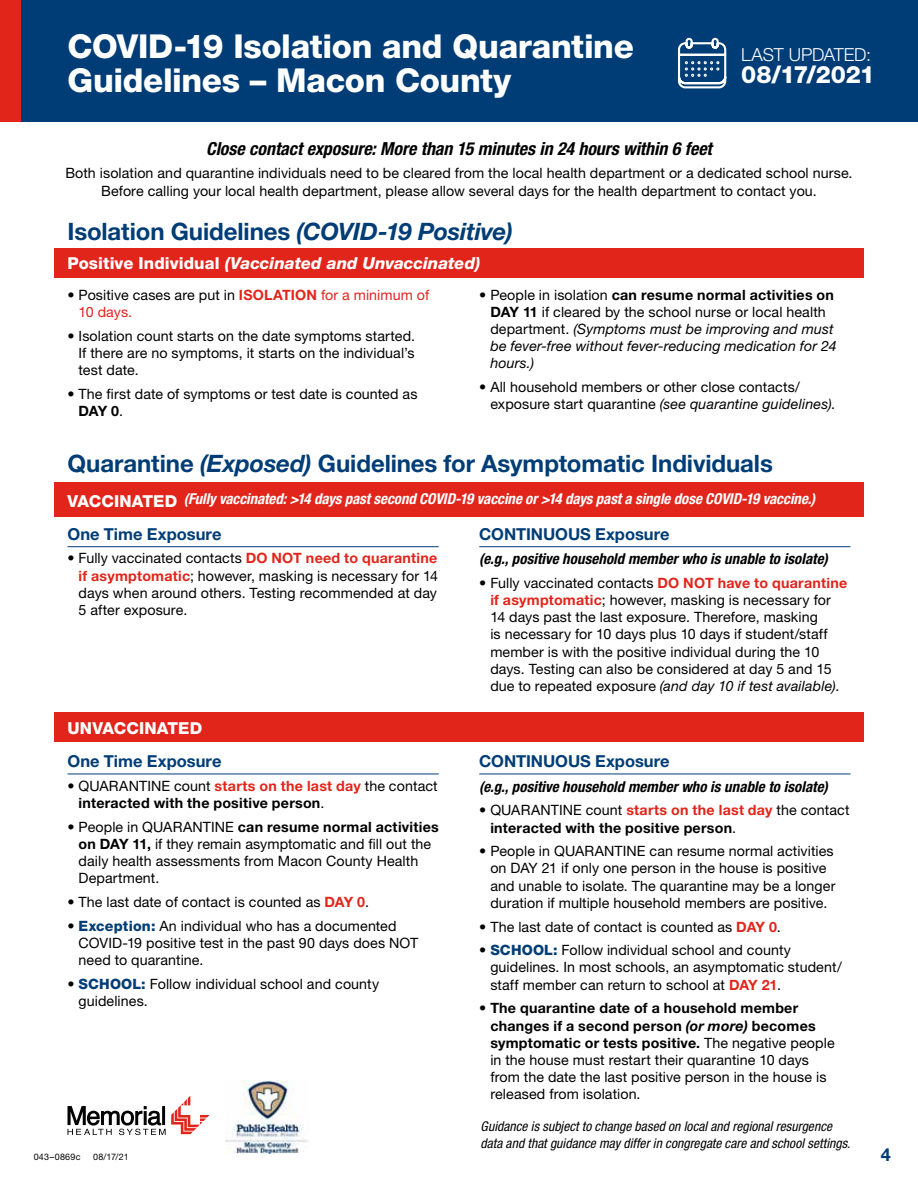
<style>
.page{position:relative;width:918px;height:1188px;background:#fff}
.page>*{position:absolute;margin:0;border:0;box-sizing:border-box;transform-origin:0 0}
.t1{font:800 33px/34.5px "Helvetica Neue LT Pro";letter-spacing:-.01em;color:#fff}
.t2{font:700 24px "Helvetica Neue LT Pro";letter-spacing:-.005em;color:#003d76}
.t3{font:800 24px "Helvetica Neue LT Pro";letter-spacing:-.005em;color:#fff}
.t4{font:italic 700 condensed 18px "Helvetica Neue LT Pro";color:#000}
.t5{font:300 18px "Helvetica Neue LT Pro";letter-spacing:-.015em;color:#fff}
.t6{font:700 18px "Helvetica Neue LT Pro";color:#003d76}
.t7{font:700 16.5px "Helvetica Neue LT Pro";color:#003d76}
.t8{font:italic 800 16.5px "Helvetica Neue LT Pro";color:#fff}
.t9{font:800 16.5px "Helvetica Neue LT Pro";letter-spacing:.01em;color:#fff}
.t10{font:italic 700 condensed 15px "Helvetica Neue LT Pro";letter-spacing:-.005em;color:#fff}
.t11{font:italic 700 condensed 15px "Helvetica Neue LT Pro";letter-spacing:.005em;color:#000}
.t12{font:14.25px/17.1px "Helvetica Neue LT Pro";letter-spacing:.005em;color:#000}
.t13{font:italic 14.25px/17.1px "Helvetica Neue LT Pro";letter-spacing:.01em;color:#000}
.t14{font:700 14.25px/17.1px "Helvetica Neue LT Pro";letter-spacing:.015em;color:#000}
.t15{font:italic condensed 13.5px/16.2px "Helvetica Neue LT Pro";letter-spacing:.005em;color:#000}
.t16{font:9px "Helvetica Neue LT Pro";letter-spacing:.025em;color:#000}
.s1{font-style:italic}
.s2{font-style:normal}
.s3{font-weight:700;color:#e1251b}
.s4{color:#e1251b}
.s5{font-weight:700}
.s6{font-weight:700;font-style:normal}
.s7{font-weight:800;font-style:normal;font-stretch:normal;font-size:16.5px}
.s8{font-weight:400}
.s9{font-weight:800;color:#003d76}
.s10{font-weight:700;font-style:italic}
</style>
<div class="page">
<div style="left:0;top:0;width:918px;height:122px;background:#003d76"></div>
<div style="left:0;top:0;width:20px;height:122px;background:#e1251b"></div>
<svg style="left:678px;top:37px;width:49px;height:52px"></svg>
<div style="left:54px;top:248px;width:810px;height:30px;background:#e1251b"></div>
<div style="left:54px;top:482px;width:810px;height:34px;background:#e1251b"></div>
<hr style="left:68px;top:546px;width:371px;height:1px;background:#003d76">
<hr style="left:479px;top:546px;width:371px;height:1px;background:#003d76">
<div style="left:54px;top:712px;width:810px;height:30px;background:#e1251b"></div>
<hr style="left:68px;top:774px;width:371px;height:1px;background:#003d76">
<hr style="left:479px;top:774px;width:371px;height:1px;background:#003d76">
<svg style="left:68px;top:1096px;width:142px;height:39px"></svg>
<img style="left:226px;top:1081px;width:81px;height:72px">
<h1 class="t1" style="left:68px;top:28px;width:568px">COVID-19 Isolation and Quarantine<br>Guidelines – Macon County</h1>
<p class="t5" style="left:741px;top:43px;width:131px">LAST UPDATED:</p>
<h2 class="t3" style="left:741px;top:60px;width:135px">08/17/2021</h2>
<p class="t4" style="left:206px;top:137px;width:507px">Close contact exposure: More than 15 minutes in 24 hours within 6 feet</p>
<p class="t12" style="left:65px;top:164px;width:789px;text-align:center">Both isolation and quarantine individuals need to be cleared from the local health department or a dedicated school nurse.<br>Before calling your local health department, please allow several days for the health department to contact you.</p>
<h2 class="t2" style="left:68px;top:217px;width:447px">Isolation Guidelines <span class="s1">(COVID-19 Positive)</span></h2>
<p class="t8" style="left:68px;top:254px;width:414px"><span class="s2">Positive Individual</span> (Vaccinated and Unvaccinated)</p>
<p class="t12" style="left:79px;top:286px;width:352px;text-indent:-11px">• Positive cases are put in <span class="s3">ISOLATION</span> <span class="s4">for a minimum of<br>10 days.</span></p>
<p class="t12" style="left:79px;top:327px;width:338px;text-align:justify;text-indent:-11px">• Isolation count starts on the date symptoms started.<br>If there are no symptoms, it starts on the individual’s test date.</p>
<p class="t12" style="left:79px;top:385px;width:340px;text-indent:-11px">• The first date of symptoms or test date is counted as<br><span class="s5">DAY 0</span>.</p>
<p class="t13" style="left:490px;top:286px;width:348px;text-indent:-11px"><span class="s2">• People in isolation</span> <span class="s6">can resume normal activities on DAY 11</span> <span class="s2">if cleared by the school nurse or local health department.</span> (Symptoms must be improving and must be fever-free without fever-reducing medication for 24 hours.)</p>
<p class="t12" style="left:490px;top:378px;width:346px;text-indent:-11px">• All household members or other close contacts/ exposure start quarantine <span class="s1">(see quarantine guidelines)</span>.</p>
<h2 class="t2" style="left:68px;top:448px;width:707px">Quarantine <span class="s1">(Exposed)</span> Guidelines for Asymptomatic Individuals</h2>
<p class="t10" style="left:68px;top:489px;width:749px"><span class="s7">VACCINATED</span> (Fully vaccinated: &gt;14 days past second COVID-19 vaccine or &gt;14 days past a single dose COVID-19 vaccine.)</p>
<p class="t7" style="left:68px;top:524px;width:155px">One Time Exposure</p>
<p class="t12" style="left:79px;top:549px;width:361px;text-align:justify;text-indent:-11px">• Fully vaccinated contacts <span class="s3">DO NOT need to quarantine if asymptomatic</span>; however, masking is necessary for 14 days when around others. Testing recommended at day 5 after exposure.</p>
<p class="t7" style="left:479px;top:524px;width:192px">CONTINUOUS Exposure</p>
<p class="t11" style="left:479px;top:550px;width:350px">(e.g., positive household member who is unable to isolate)</p>
<p class="t12" style="left:490px;top:574px;width:358px;text-indent:-11px">• Fully vaccinated contacts <span class="s3">DO NOT have to quarantine if asymptomatic</span>; however, masking is necessary for 14 days past the last exposure. Therefore, masking<br>is necessary for 10 days plus 10 days if student/staff member is with the positive individual during the 10 days. Testing can also be considered at day 5 and 15 due to repeated exposure <span class="s1">(and day 10 if test available)</span>.</p>
<p class="t9" style="left:68px;top:718px;width:136px">UNVACCINATED</p>
<p class="t7" style="left:68px;top:751px;width:155px">One Time Exposure</p>
<p class="t14" style="left:79px;top:777px;width:361px;text-indent:-11px"><span class="s8">• QUARANTINE count</span> <span class="s4">starts on the last day</span> <span class="s8">the contact </span>interacted with the positive person<span class="s8">.</span></p>
<p class="t12" style="left:79px;top:818px;width:362px;text-indent:-11px">• People in QUARANTINE <span class="s5">can resume normal activities on DAY 11,</span> if they remain asymptomatic and fill out the daily health assessments from Macon County Health Department.</p>
<p class="t12" style="left:68px;top:893px;width:303px">• The last date of contact is counted as <span class="s3">DAY 0</span>.</p>
<p class="t12" style="left:79px;top:917px;width:341px;text-indent:-11px">• <span class="s9">Exception:</span> An individual who has a documented<br>COVID-19 positive test in the past 90 days does NOT need to quarantine.</p>
<p class="t12" style="left:79px;top:975px;width:302px;text-indent:-11px">• <span class="s9">SCHOOL:</span> Follow individual school and county guidelines.</p>
<p class="t16" style="left:34px;top:1152px;width:48px">043–0869c</p>
<p class="t16" style="left:93px;top:1152px;width:37px">08/17/21</p>
<p class="t7" style="left:479px;top:751px;width:192px">CONTINUOUS Exposure</p>
<p class="t11" style="left:479px;top:777px;width:350px">(e.g., positive household member who is unable to isolate)</p>
<p class="t14" style="left:490px;top:801px;width:361px;text-indent:-11px"><span class="s8">• QUARANTINE count</span> <span class="s4">starts on the last day</span> <span class="s8">the contact </span>interacted with the positive person<span class="s8">.</span></p>
<p class="t12" style="left:490px;top:842px;width:347px;text-indent:-11px">• People in QUARANTINE can resume normal activities on DAY 21 if only one person in the house is positive and unable to isolate. The quarantine may be a longer duration if multiple household members are positive.</p>
<p class="t12" style="left:479px;top:918px;width:303px">• The last date of contact is counted as <span class="s3">DAY 0</span>.</p>
<p class="t12" style="left:490px;top:941px;width:353px;text-indent:-11px">• <span class="s9">SCHOOL:</span> Follow individual school and county guidelines. In most schools, an asymptomatic student/ staff member can return to school at <span class="s3">DAY 21</span>.</p>
<p class="t12" style="left:490px;top:999px;width:346px;text-indent:-11px">• <span class="s5">The quarantine date of a household member changes if a second person</span> <span class="s10">(or more)</span> <span class="s5">becomes symptomatic or tests positive.</span> The negative people in the house must restart their quarantine 10 days from the date the last positive person in the house is released from isolation.</p>
<p class="t15" style="left:481px;top:1118px;width:371px">Guidance is subject to change based on local and regional resurgence data and that guidance may differ in congregate care and school settings.</p>
<p class="t6" style="left:881px;top:1143px;width:12px">4</p>
</div>
